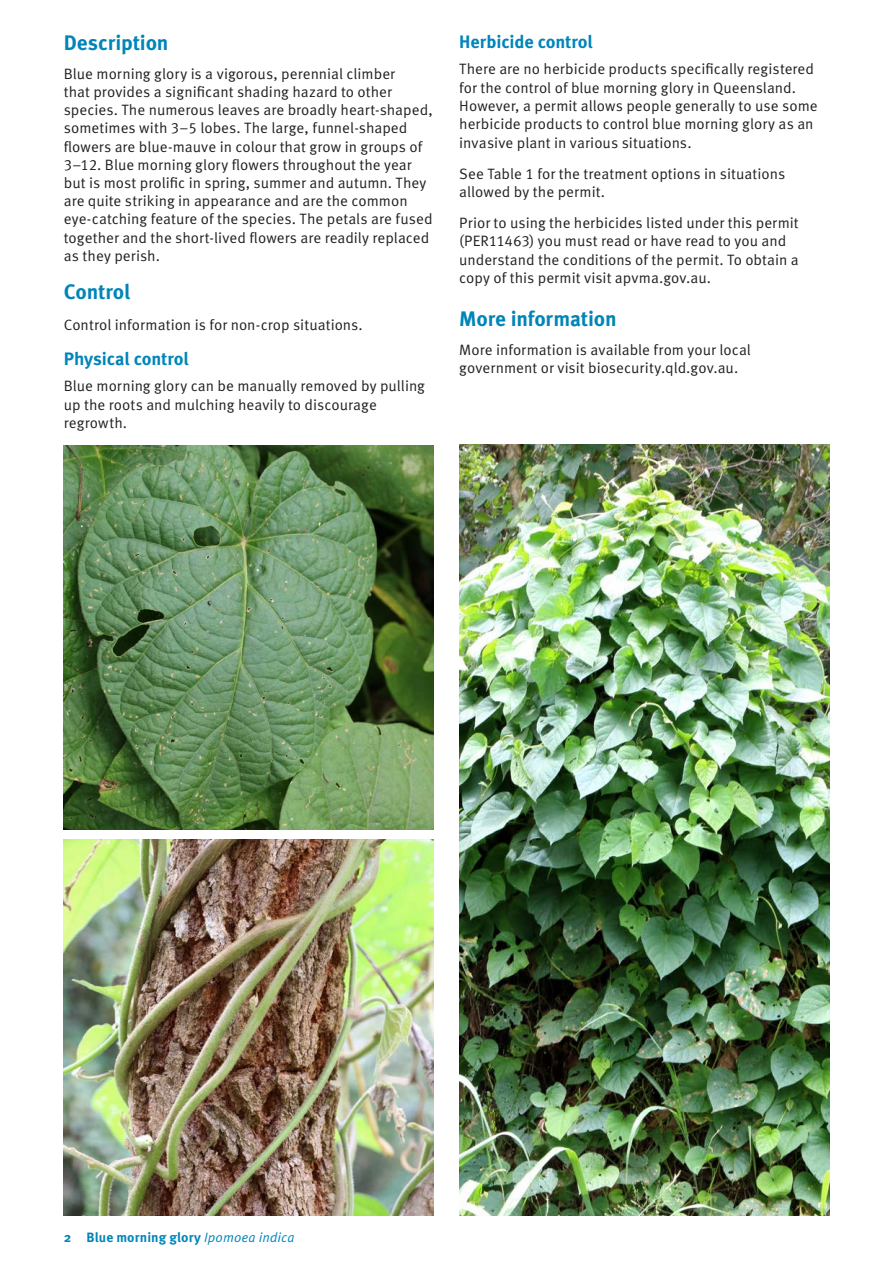
<style>
.page{position:relative;width:893px;height:1263px;background:#fff}
.page>*{position:absolute;margin:0;border:0;box-sizing:border-box;transform-origin:0 0}
.header01{font:700 21px "Meta OT";letter-spacing:-.01em;color:#0085b9}
.Bodycopy{font:700 21px "Meta OT";letter-spacing:-.01em;color:#0085b9}
.Header02{font:700 18px "Meta OT";letter-spacing:-.01em;color:#0085b9}
.Bodycopy-2{font:15px/18.1px "Meta OT";color:#231f20}
.bodycopy{font:15px/18.3px "Meta OT";color:#231f20}
.Footer_left{font:700 13.5px "Meta OT";letter-spacing:.005em;color:#0085b9}
.s1{font-weight:400;font-style:italic}
</style>
<div class="page">
<img style="left:64px;top:446px;width:370px;height:384px">
<img style="left:64px;top:840px;width:370px;height:375px">
<img style="left:459px;top:445px;width:370px;height:770px">
<p class="header01" style="left:64px;top:29px;width:106px">Description</p>
<p class="Bodycopy-2" style="left:64px;top:65px;width:371px">Blue morning glory is a vigorous, perennial climber<br>that provides a significant shading hazard to other species. The numerous leaves are broadly heart-shaped, sometimes with 3−5 lobes. The large, funnel-shaped flowers are blue-mauve in colour that grow in groups of 3−12. Blue morning glory flowers throughout the year but is most prolific in spring, summer and autumn. They are quite striking in appearance and are the common eye-catching feature of the species. The petals are fused together and the short-lived flowers are readily replaced as they perish.</p>
<p class="Bodycopy" style="left:64px;top:278px;width:68px">Control</p>
<p class="Bodycopy-2" style="left:64px;top:316px;width:301px">Control information is for non-crop situations.</p>
<p class="Header02" style="left:64px;top:347px;width:127px">Physical control</p>
<p class="Bodycopy-2" style="left:64px;top:377px;width:363px">Blue morning glory can be manually removed by pulling up the roots and mulching heavily to discourage regrowth.</p>
<p class="Header02" style="left:459px;top:30px;width:135px">Herbicide control</p>
<p class="bodycopy" style="left:459px;top:60px;width:360px">There are no herbicide products specifically registered for the control of blue morning glory in Queensland.<br>However, a permit allows people generally to use some herbicide products to control blue morning glory as an invasive plant in various situations.</p>
<p class="bodycopy" style="left:459px;top:165px;width:328px">See Table 1 for the treatment options in situations allowed by the permit.</p>
<p class="bodycopy" style="left:459px;top:214px;width:341px">Prior to using the herbicides listed under this permit (PER11463) you must read or have read to you and understand the conditions of the permit. To obtain a copy of this permit visit apvma.gov.au.</p>
<p class="header01" style="left:459px;top:305px;width:159px">More information</p>
<p class="Bodycopy-2" style="left:459px;top:340px;width:293px">More information is available from your local government or visit biosecurity.qld.gov.au.</p>
<p class="Footer_left" style="left:64px;top:1228px;width:232px">2 Blue morning glory <span class="s1">Ipomoea indica</span></p>
</div>
